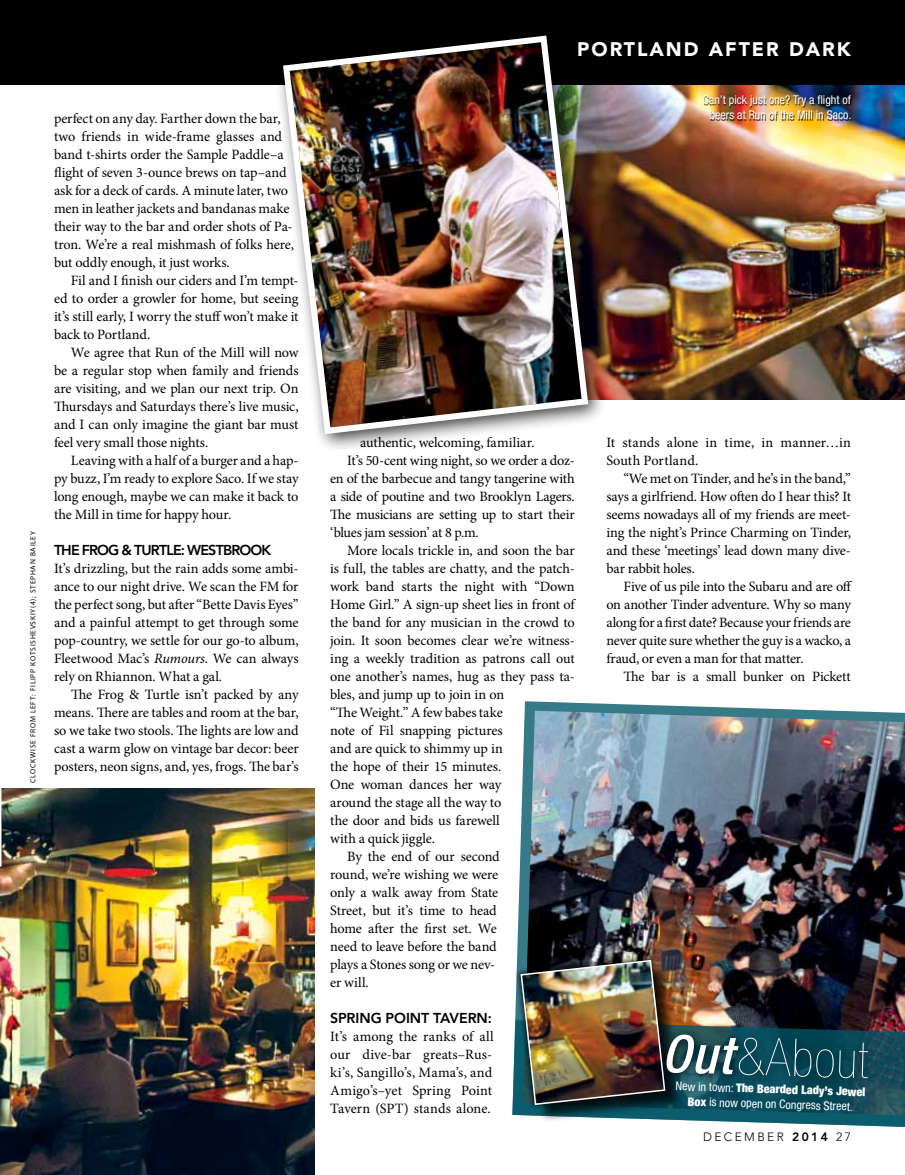
<style>
.page{position:relative;width:905px;height:1175px;background:#fff}
.page>*{position:absolute;margin:0;border:0;box-sizing:border-box;transform-origin:0 0}
.t1{font:900 condensed 52.2px "Helvetica Neue";color:#fff}
.t2{font:900 19.5px "Avenir";letter-spacing:.1em;color:#fff}
.t3{font:14.25px/18px "Minion Pro";letter-spacing:-.01em;color:#000;text-align:justify}
.t4{font:14.25px/18px "Minion Pro";letter-spacing:.01em;color:#000}
.t5{font:800 14.25px "Avenir";letter-spacing:-.06em;color:#000}
.t6{font:800 14.25px "Avenir";letter-spacing:-.005em;color:#000}
.t7{font:condensed 12px/15px "Helvetica Neue";color:#fff;text-align:center}
.t8{font:300 12px "Avenir";letter-spacing:.2em;color:#000}
.t9{font:7.5px "Myriad Pro";letter-spacing:.095em;color:#000}
.s1{font-style:italic}
.s2{font-weight:500;font-style:italic}
.s3{font-weight:900}
.s4{font-weight:800}
</style>
<div class="page">
<img style="left:0;top:788px;width:314px;height:386px">
<svg style="left:0;top:788px;width:2px;height:78px"></svg>
<img style="left:606px;top:85px;width:298px;height:314px">
<div style="left:0;top:0;width:904px;height:85px;background:#000"></div>
<svg style="left:517px;top:701px;width:292px;height:251px"></svg>
<img style="left:523px;top:710px;width:381px;height:242px">
<div style="left:272px;top:25px;width:334px;height:426px;background:#000;opacity:.75"></div>
<img style="left:280px;top:32px;width:311px;height:405px">
<div style="left:704px;top:96px;width:147px;height:24px;background:#000;opacity:.75"></div>
<img style="left:512px;top:952px;width:392px;height:175px">
<div style="left:659px;top:1027px;width:217px;height:60px;background:#000;opacity:.75"></div>
<p class="t9" style="left:28px;top:783px;width:253px;rotate:-90deg">Clockwise from left: Filipp Kotsishevskiy(4); Stephan Bailey</p>
<p class="t3" style="left:54px;top:110px;width:241px;text-align:left">perfect on any day. Farther down the bar, two friends in wide-frame glasses and band t-shirts order the Sample Paddle–a flight of seven 3-ounce brews on tap–and ask for a deck of cards. A minute later, two men in leather jackets and bandanas make their way to the bar and order shots of Pa&shy;tron. We’re a real mishmash of folks here, but oddly enough, it just works.</p>
<p class="t3" style="left:54px;top:271px;width:246px;text-indent:17px">Fil and I finish our ciders and I’m tempt&shy;ed to order a growler for home, but seeing it’s still early, I worry the stuff won’t make it back to Portland.</p>
<p class="t3" style="left:54px;top:343px;width:246px;text-indent:17px">We agree that Run of the Mill will now be a regular stop when family and friends are visiting, and we plan our next trip. On Thursdays and Saturdays there’s live music, and I can only imagine the giant bar must feel very small those nights.</p>
<p class="t3" style="left:54px;top:451px;width:246px;text-indent:17px">Leaving with a half of a burger and a hap&shy;py buzz, I’m ready to explore Saco. If we stay long enough, maybe we can make it back to the Mill in time for happy hour.</p>
<p class="t5" style="left:54px;top:542px;width:219px">THE FROG &amp; TURTLE: WESTBROOK</p>
<p class="t3" style="left:54px;top:559px;width:246px">It’s drizzling, but the rain adds some ambi&shy;ance to our night drive. We scan the FM for the perfect song, but after “Bette Davis Eyes” and a painful attempt to get through some pop-country, we settle for our go-to album, Fleetwood Mac’s <span class="s1">Rumours</span>. We can always rely on Rhiannon. What a gal.</p>
<p class="t3" style="left:54px;top:685px;width:246px;text-indent:17px">The Frog &amp; Turtle isn’t packed by any means. There are tables and room at the bar, so we take two stools. The lights are low and cast a warm glow on vintage bar decor: beer posters, neon signs, and, yes, frogs. The bar’s</p>
<h2 class="t2" style="left:577px;top:37px;width:275px">PORTLAND AFTER DARK</h2>
<p class="t7" style="left:702px;top:92px;width:150px">Can’t pick just one? Try a flight of beers at Run of the Mill in Saco.</p>
<p class="t3" style="left:360px;top:433px;width:176px">authentic, welcoming, familiar.</p>
<p class="t3" style="left:347px;top:451px;width:229px">It’s 50-cent wing night, so we order a doz-</p>
<p class="t3" style="left:330px;top:469px;width:246px">en of the barbecue and tangy tangerine with</p>
<p class="t3" style="left:330px;top:487px;width:246px">a side of poutine and two Brooklyn Lagers.</p>
<p class="t3" style="left:330px;top:505px;width:246px">The musicians are setting up to start their</p>
<p class="t3" style="left:330px;top:523px;width:150px">‘blues jam session’ at 8 p.m.</p>
<p class="t3" style="left:347px;top:541px;width:229px">More locals trickle in, and soon the bar</p>
<p class="t3" style="left:330px;top:559px;width:246px">is full, the tables are chatty, and the patch-</p>
<p class="t3" style="left:330px;top:577px;width:246px">work band starts the night with “Down</p>
<p class="t3" style="left:330px;top:595px;width:246px">Home Girl.” A sign-up sheet lies in front of</p>
<p class="t3" style="left:330px;top:613px;width:246px">the band for any musician in the crowd to</p>
<p class="t3" style="left:330px;top:631px;width:246px">join. It soon becomes clear we’re witness-</p>
<p class="t3" style="left:330px;top:649px;width:246px">ing a weekly tradition as patrons call out</p>
<p class="t3" style="left:330px;top:667px;width:246px">one another’s names, hug as they pass ta-</p>
<p class="t3" style="left:330px;top:685px;width:176px">bles, and jump up to join in on</p>
<p class="t3" style="left:330px;top:703px;width:174px">“The Weight.” A few babes take</p>
<p class="t3" style="left:330px;top:721px;width:174px">note of Fil snapping pictures</p>
<p class="t3" style="left:330px;top:739px;width:174px">and are quick to shimmy up in</p>
<p class="t3" style="left:330px;top:757px;width:172px">the hope of their 15 minutes.</p>
<p class="t3" style="left:330px;top:775px;width:173px">One woman dances her way</p>
<p class="t3" style="left:330px;top:793px;width:173px">around the stage all the way to</p>
<p class="t3" style="left:330px;top:811px;width:171px">the door and bids us farewell</p>
<p class="t3" style="left:330px;top:829px;width:106px">with a quick jiggle.</p>
<p class="t3" style="left:347px;top:847px;width:154px">By the end of our second</p>
<p class="t3" style="left:330px;top:865px;width:169px">round, we’re wishing we were</p>
<p class="t3" style="left:330px;top:883px;width:169px">only a walk away from State</p>
<p class="t3" style="left:330px;top:901px;width:168px">Street, but it’s time to head</p>
<p class="t3" style="left:330px;top:919px;width:168px">home after the first set. We</p>
<p class="t3" style="left:330px;top:937px;width:168px">need to leave before the band</p>
<p class="t3" style="left:330px;top:955px;width:167px">plays a Stones song or we nev-</p>
<p class="t3" style="left:330px;top:973px;width:40px">er will.</p>
<p class="t6" style="left:330px;top:1009px;width:163px">SPRING POINT TAVERN:</p>
<p class="t3" style="left:330px;top:1027px;width:165px">It’s among the ranks of all our dive-bar greats–Rus&shy;ki’s, Sangillo’s, Mama’s, and Amigo’s–yet Spring Point Tavern (SPT) stands alone.</p>
<p class="t4" style="left:606px;top:433px;width:246px">It stands alone in time, in manner…in<br>South Portland.</p>
<p class="t3" style="left:606px;top:469px;width:246px;text-indent:17px">“We met on Tinder, and he’s in the band,” says a girlfriend. How often do I hear this? It seems nowadays all of my friends are meet&shy;ing the night’s Prince Charming on Tinder, and these ‘meetings’ lead down many dive&shy;bar rabbit holes.</p>
<p class="t3" style="left:606px;top:577px;width:247px;text-indent:17px">Five of us pile into the Subaru and are off on another Tinder adventure. Why so many along for a first date? Because your friends are never quite sure whether the guy is a wacko, a fraud, or even a man for that matter.</p>
<p class="t3" style="left:623px;top:667px;width:229px">The bar is a small bunker on Pickett</p>
<h1 class="t1" style="left:663px;top:1024px;width:207px;rotate:2deg"><span class="s2">Out</span>&amp;About</h1>
<p class="t7" style="left:675px;top:1077px;width:191px;rotate:2deg">New in town: <span class="s3">The Bearded Lady’s Jewel<br>Box</span> is now open on Congress Street.</p>
<p class="t8" style="left:703px;top:1129px;width:149px">DECEMBER <span class="s4">2014</span> 27</p>
</div>
